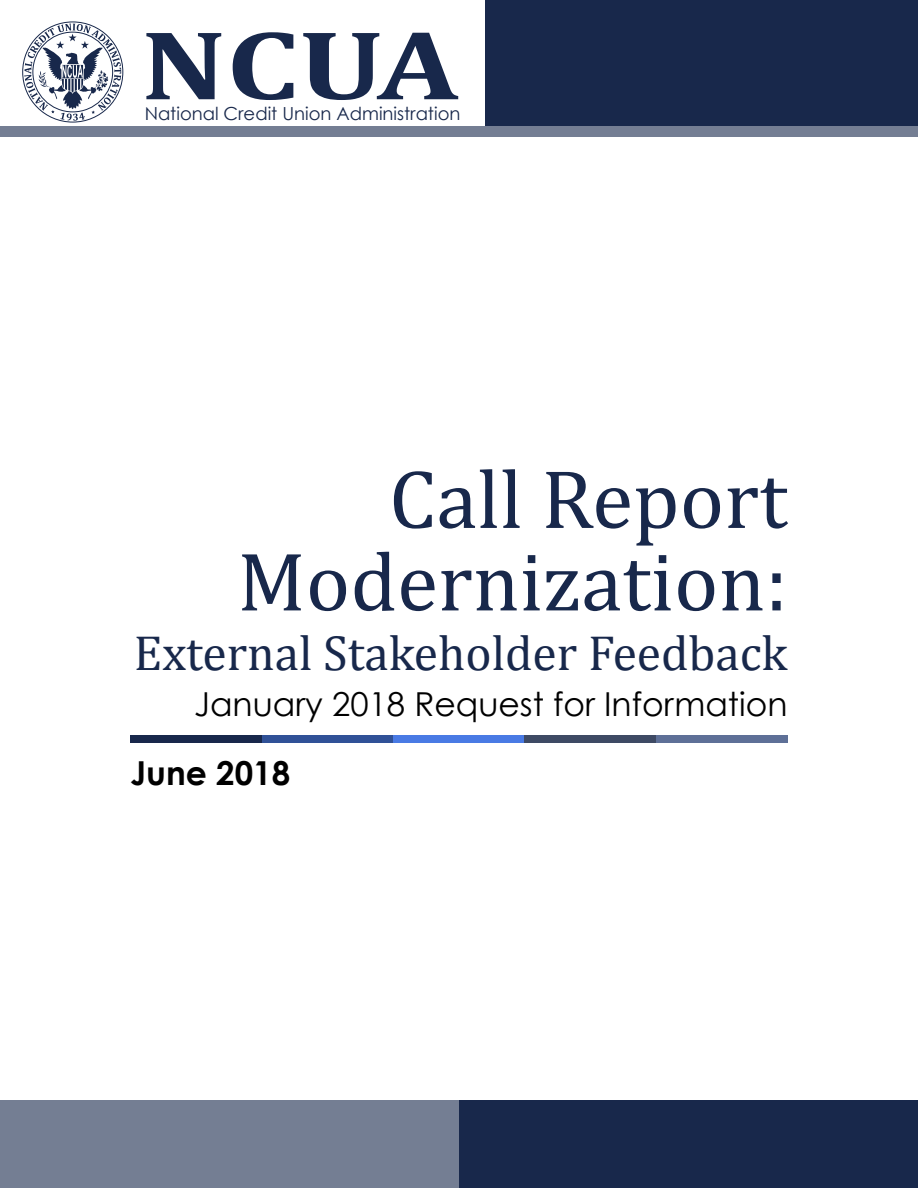
<style>
.page{position:relative;width:918px;height:1188px;background:#fff}
.page>*{position:absolute;margin:0;border:0;box-sizing:border-box;transform-origin:0 0}
.t1{font:700 99.3px "Cambria";color:#18284b;scale:1.27 1}
.t2{font:84px/82.5px "Cambria";color:#18284b;text-align:right}
.t3{font:49.5px "Cambria";color:#18284b}
.t4{font:33px "Century Gothic";color:#000}
.t5{font:700 33px "Century Gothic";color:#000}
.t6{font:18px "Century Gothic";color:#18284b}
</style>
<div class="page">
<svg style="left:24px;top:24px;width:97px;height:97px"></svg>
<div style="left:33px;top:32px;width:80px;height:80px;border:1px solid #18284b;border-radius:50%"></div>
<div style="left:485px;top:0;width:433px;height:127px;background:#18284b"></div>
<div style="left:0;top:127px;width:918px;height:10px;background:#747e93"></div>
<div style="left:0;top:1100px;width:459px;height:88px;background:#747e93"></div>
<div style="left:459px;top:1100px;width:459px;height:88px;background:#18284b"></div>
<div style="left:130px;top:735px;width:132px;height:7px;background:#18284b"></div>
<div style="left:262px;top:735px;width:131px;height:7px;background:#305197"></div>
<div style="left:393px;top:735px;width:132px;height:7px;background:#497ae4"></div>
<div style="left:525px;top:735px;width:131px;height:7px;background:#3e4a64"></div>
<div style="left:656px;top:735px;width:132px;height:7px;background:#5e7097"></div>
<h1 class="t1" style="left:141px;top:5px;width:253px">NCUA</h1>
<p class="t6" style="left:145px;top:102px;width:317px">National Credit Union Administration</p>
<p class="t2" style="left:237px;top:458px;width:552px">Call Report<br>Modernization:</p>
<p class="t3" style="left:134px;top:624px;width:655px">External Stakeholder Feedback</p>
<p class="t4" style="left:194px;top:684px;width:595px">January 2018 Request for Information</p>
<p class="t5" style="left:130px;top:753px;width:161px">June 2018</p>
</div>
